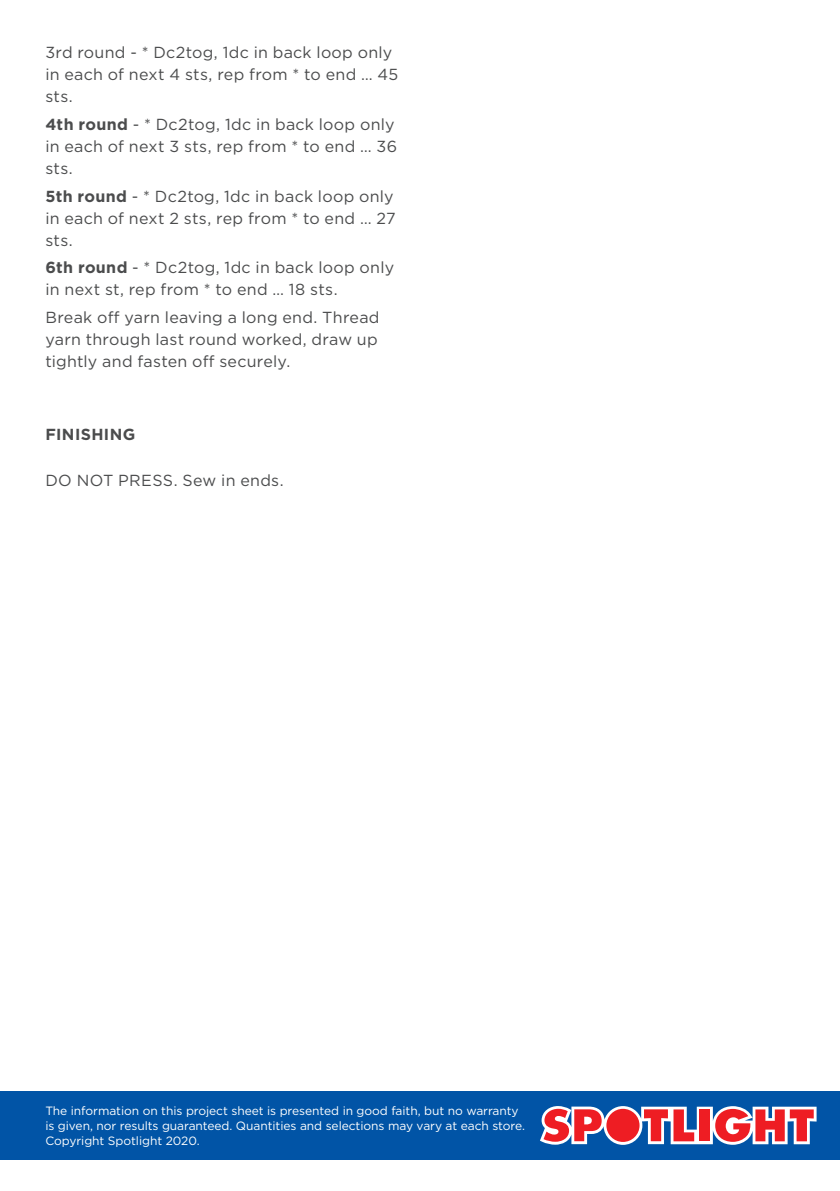
<style>
.page{position:relative;width:840px;height:1191px;background:#fff}
.page>*{position:absolute;margin:0;border:0;box-sizing:border-box;transform-origin:0 0}
.COPY{font:16px/22px "Gotham";letter-spacing:.02em;color:#4b4c4d}
.COPY-2{font:700 16px "Gotham";letter-spacing:.025em;color:#4b4c4d}
.t1{font:12px/15px "Gotham";letter-spacing:-.005em;color:#fff}
.s1{font-weight:700}
</style>
<div class="page">
<div style="left:0;top:1090px;width:839px;height:69px;background:#0154a6"></div>
<svg style="left:540px;top:1106px;width:276px;height:38px;background:#c67183"></svg>
<p class="COPY" style="left:45px;top:41px;width:354px">3rd round - * Dc2tog, 1dc in back loop only in each of next 4 sts, rep from * to end … 45 sts.</p>
<p class="COPY" style="left:45px;top:113px;width:353px"><span class="s1">4th round</span> - * Dc2tog, 1dc in back loop only in each of next 3 sts, rep from * to end … 36 sts.</p>
<p class="COPY" style="left:45px;top:184px;width:351px"><span class="s1">5th round</span> - * Dc2tog, 1dc in back loop only in each of next 2 sts, rep from * to end … 27 sts.</p>
<p class="COPY" style="left:45px;top:256px;width:350px"><span class="s1">6th round</span> - * Dc2tog, 1dc in back loop only in next st, rep from * to end … 18 sts.</p>
<p class="COPY" style="left:45px;top:306px;width:335px;text-align:justify">Break off yarn leaving a long end. Thread yarn through last round worked, draw up tightly and fasten off securely.</p>
<p class="COPY-2" style="left:45px;top:424px;width:91px">FINISHING</p>
<p class="COPY" style="left:45px;top:469px;width:240px">DO NOT PRESS. Sew in ends.</p>
<p class="t1" style="left:45px;top:1103px;width:481px">The information on this project sheet is presented in good faith, but no warranty is given, nor results guaranteed. Quantities and selections may vary at each store.<br>Copyright Spotlight 2020.</p>
</div>
